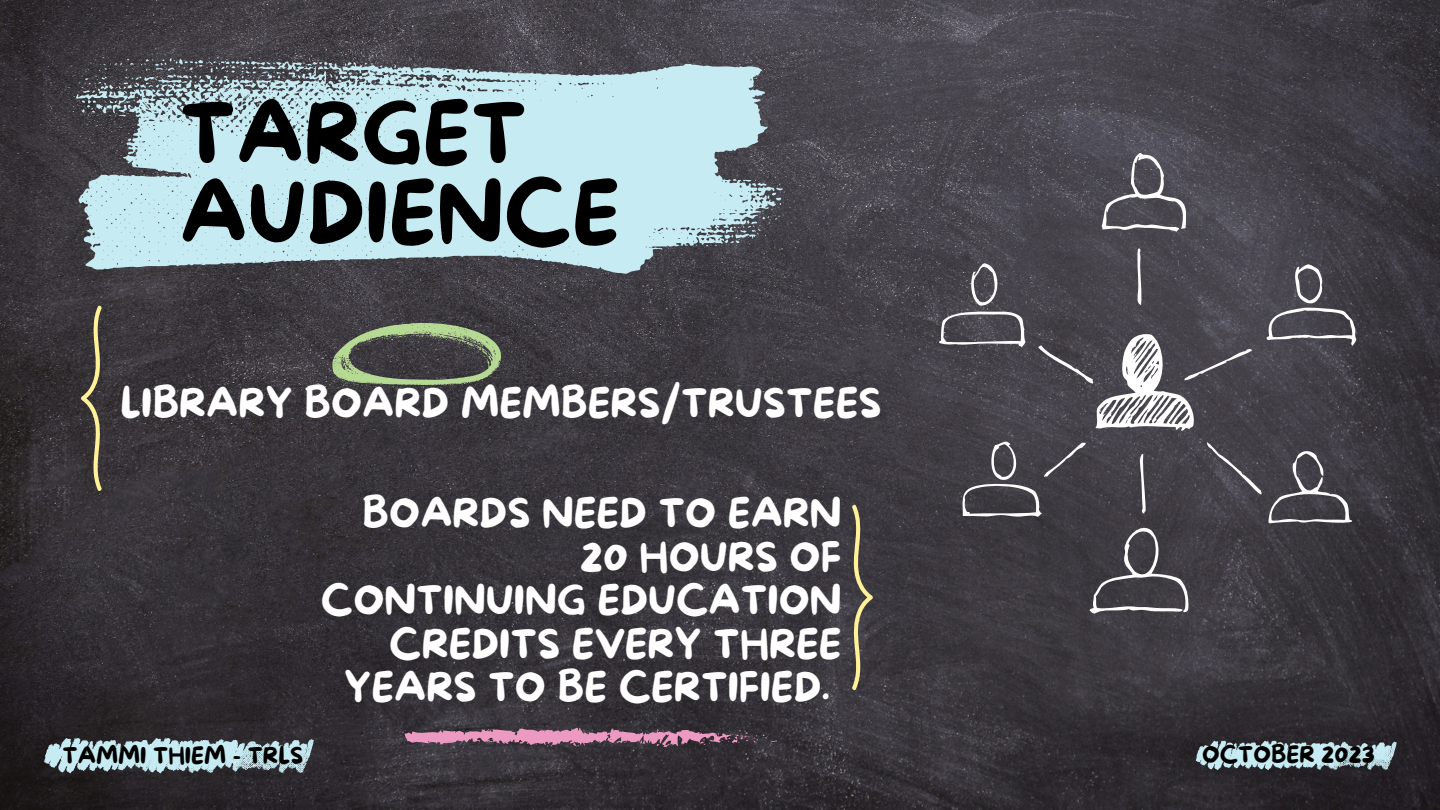
<style>
.page{position:relative;width:1440px;height:810px;background:#fff}
.page>*{position:absolute;margin:0;border:0;box-sizing:border-box;transform-origin:0 0}
.t1{font:84.4px/79.5px "More Sugar";color:#000}
.t2{font:40px/43.5px "More Sugar";color:#fff;text-align:right}
.t3{font:22.8px "More Sugar";color:#000}
.t4{font:22.7px "More Sugar";color:#000}
</style>
<div class="page">
<img style="left:0;top:0;width:1440px;height:810px">
<svg style="left:329px;top:316px;width:174px;height:81px;background:#585d52"></svg>
<svg style="left:69px;top:57px;width:721px;height:217px;background:#a4bec4"></svg>
<svg style="left:81px;top:304px;width:22px;height:188px;background:#5e5849"></svg>
<svg style="left:851px;top:503px;width:22px;height:189px;background:#635e52"></svg>
<svg style="left:1101px;top:150px;width:91px;height:85px;background:#636168"></svg>
<svg style="left:939px;top:248px;width:419px;height:373px;background:#4e4c52"></svg>
<svg style="left:402px;top:728px;width:388px;height:19px;background:#865f74"></svg>
<svg style="left:44px;top:738px;width:270px;height:35px;background:#9bb4ba"></svg>
<svg style="left:1196px;top:740px;width:201px;height:30px;background:#98b1b7"></svg>
<p class="t1" style="left:180px;top:98px;width:442px">TARGET<br>AUDIENCE</p>
<p class="t2" style="left:120px;top:383px;width:763px">LIBRARY BOARD MEMBERS/TRUSTEES</p>
<p class="t2" style="left:321px;top:494px;width:522px">BOARDS NEED TO EARN<br>20 HOURS OF<br>CONTINUING EDUCATION<br>CREDITS EVERY THREE<br>YEARS TO BE CERTIFIED.</p>
<p class="t3" style="left:63px;top:743px;width:242px">TAMMI THIEM - TRLS</p>
<p class="t4" style="left:1202px;top:742px;width:174px">OCTOBER 2023</p>
</div>
